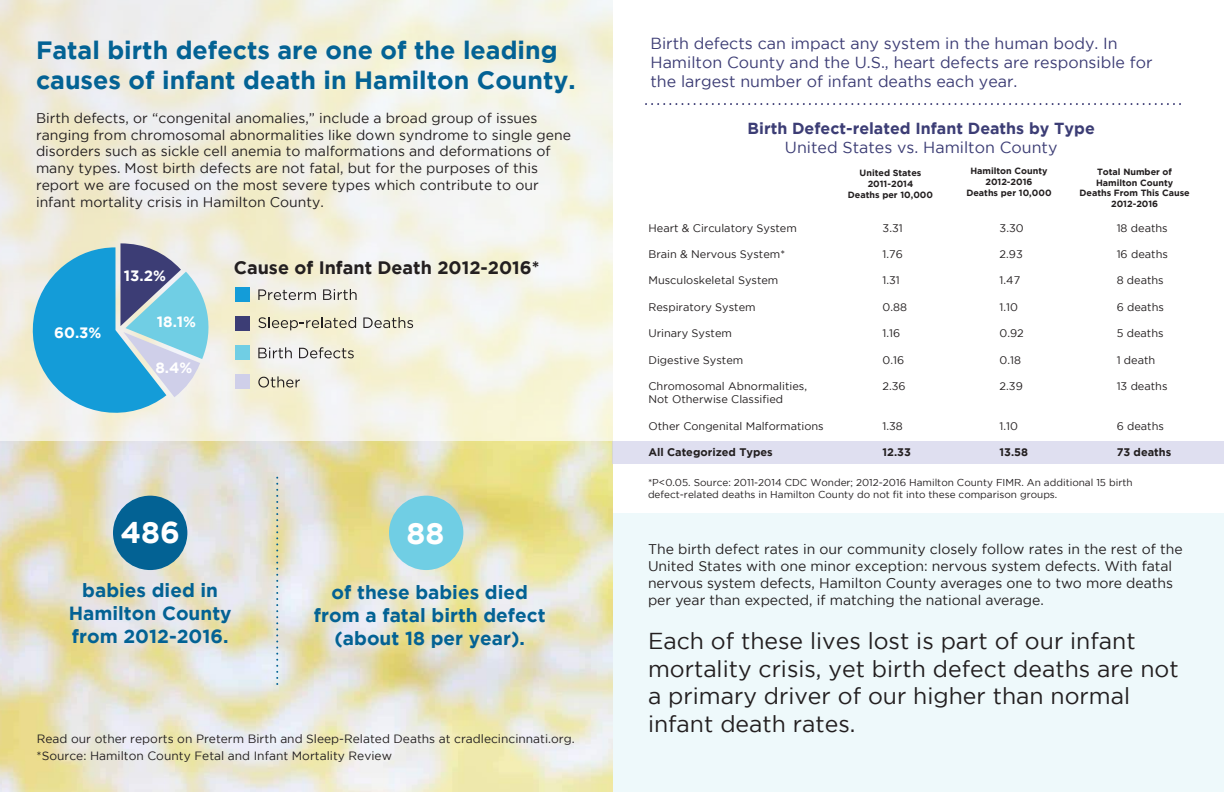
<style>
.page{position:relative;width:1224px;height:792px;background:#fff}
.page>*{position:absolute;margin:0;border:0;box-sizing:border-box;transform-origin:0 0}
.t1{font:700 30px "Gotham";color:#fff}
.t2{font:700 25px/30px "Gotham";color:#036294}
.t3{font:23px/27.6px "Gotham";color:#231f20}
.t4{font:700 19px/22.8px "Gotham";color:#036294;text-align:center}
.t5{font:700 18px "Gotham";color:#231f20}
.t6{font:16px/19.2px "Gotham";color:#3d3d75}
.t7{font:700 16px "Gotham";color:#3c3d75}
.t8{font:16px "Gotham";color:#3c3d75}
.t9{font:700 15px "Gotham";color:#fff}
.t10{font:14px/16.8px "Gotham";color:#231f20}
.t11{font:12px "Gotham";color:#231f20}
.t12{font:11px "Gotham";color:#231f20}
.t13{font:700 11px "Gotham";color:#231f20}
.t14{font:10px/12px "Gotham";color:#231f20}
.t15{font:700 9px/10.8px "Gotham";color:#231f20;text-align:center}
.s1{font-style:inherit}
</style>
<div class="page">
<div style="left:612px;top:514px;width:612px;height:278px;background:#eef9fb"></div>
<img style="left:0;top:440px;width:612px;height:352px">
<svg style="left:0;top:0;width:612px;height:440px"></svg>
<div style="left:612px;top:441px;width:612px;height:23px;background:#dfdff0"></div>
<div style="left:113px;top:496px;width:74px;height:74px;background:#036294;border-radius:50%"></div>
<svg style="left:22px;top:243px;width:193px;height:180px;background:#7fbcd5"></svg>
<svg style="left:276px;top:478px;width:2px;height:207px"></svg>
<div style="left:389px;top:496px;width:74px;height:74px;background:#70cee4;border-radius:50%"></div>
<svg style="left:646px;top:103px;width:535px;height:2px"></svg>
<svg style="left:258px;top:289px;width:58px;height:11px"></svg>
<svg style="left:323px;top:289px;width:34px;height:11px"></svg>
<div style="left:235px;top:287px;width:15px;height:15px;background:#149cd8"></div>
<div style="left:235px;top:316px;width:15px;height:15px;background:#3c3d75"></div>
<div style="left:235px;top:345px;width:15px;height:15px;background:#70cee4"></div>
<div style="left:235px;top:375px;width:15px;height:14px;background:#cfcfe9"></div>
<svg style="left:258px;top:317px;width:98px;height:13px"></svg>
<svg style="left:363px;top:317px;width:50px;height:11px"></svg>
<svg style="left:258px;top:347px;width:34px;height:11px"></svg>
<svg style="left:299px;top:347px;width:55px;height:11px"></svg>
<svg style="left:258px;top:376px;width:42px;height:12px"></svg>
<h2 class="t2" style="left:36px;top:35px;width:541px">Fatal birth defects are one of the leading causes of infant death in Hamilton County.</h2>
<p class="t10" style="left:36px;top:109px;width:537px">Birth defects, or “congenital anomalies,” include a broad group of issues ranging from chromosomal abnormalities like down syndrome to single gene disorders such as sickle cell anemia to malformations and deformations of many types. Most birth defects are not fatal, but for the purposes of this report we are focused on the most severe types which contribute to our infant mortality crisis in Hamilton County.</p>
<p class="t9" style="left:54px;top:324px;width:49px">60.3%</p>
<p class="t9" style="left:124px;top:267px;width:44px">13.2%</p>
<p class="t9" style="left:157px;top:313px;width:41px">18.1%</p>
<p class="t9" style="left:155px;top:359px;width:38px">8.4%</p>
<p class="t5" style="left:234px;top:258px;width:307px">Cause of Infant Death 2012-2016*</p>
<h1 class="t1" style="left:120px;top:515px;width:61px">486</h1>
<h1 class="t1" style="left:406px;top:516px;width:39px">88</h1>
<h3 class="t4" style="left:69px;top:579px;width:164px">babies died in<br>Hamilton County from 2012-2016.</h3>
<h3 class="t4" style="left:314px;top:581px;width:233px">of these babies died from a fatal birth defect (about 18 per year).</h3>
<p class="t11" style="left:37px;top:732px;width:539px">Read our other reports on Preterm Birth and Sleep-Related Deaths at cradlecincinnati.org.</p>
<p class="t11" style="left:37px;top:749px;width:357px">*Source: Hamilton County Fetal and Infant Mortality Review</p>
<p class="t6" style="left:651px;top:33px;width:504px">Birth defects can impact any system in the human body. In<br>Hamilton County and the U.S., heart defects are responsible for the largest number of infant deaths each year.</p>
<p class="t7" style="left:748px;top:119px;width:349px">Birth Defect-related Infant Deaths by Type</p>
<p class="t8" style="left:785px;top:138px;width:274px">United States vs. Hamilton County</p>
<p class="t15" style="left:848px;top:167px;width:87px">United States<br>2011-2014<br>Deaths per 10,000</p>
<p class="t15" style="left:966px;top:166px;width:87px">Hamilton County<br>2012-2016<br>Deaths per 10,000</p>
<p class="t15" style="left:1079px;top:166px;width:112px">Total Number of<br>Hamilton County<br>Deaths From This Cause<br>2012-2016</p>
<p class="t12" style="left:648px;top:222px;width:150px">Heart &amp; Circulatory System</p>
<p class="t12" style="left:883px;top:222px;width:22px">3.31</p>
<p class="t12" style="left:1000px;top:222px;width:26px">3.30</p>
<p class="t12" style="left:1117px;top:222px;width:53px">18 deaths</p>
<p class="t12" style="left:648px;top:248px;width:138px">Brain &amp; Nervous System*</p>
<p class="t12" style="left:883px;top:248px;width:22px">1.76</p>
<p class="t12" style="left:1000px;top:248px;width:25px">2.93</p>
<p class="t12" style="left:1117px;top:248px;width:53px">16 deaths</p>
<p class="t12" style="left:648px;top:274px;width:131px">Musculoskeletal System</p>
<p class="t12" style="left:883px;top:274px;width:19px">1.31</p>
<p class="t12" style="left:1000px;top:274px;width:22px">1.47</p>
<p class="t12" style="left:1117px;top:274px;width:49px">8 deaths</p>
<p class="t12" style="left:648px;top:301px;width:109px">Respiratory System</p>
<p class="t12" style="left:883px;top:301px;width:26px">0.88</p>
<p class="t12" style="left:1000px;top:301px;width:20px">1.10</p>
<p class="t12" style="left:1117px;top:301px;width:49px">6 deaths</p>
<p class="t12" style="left:648px;top:327px;width:85px">Urinary System</p>
<p class="t12" style="left:883px;top:327px;width:19px">1.16</p>
<p class="t12" style="left:1000px;top:327px;width:26px">0.92</p>
<p class="t12" style="left:1117px;top:327px;width:48px">5 deaths</p>
<p class="t12" style="left:648px;top:354px;width:96px">Digestive System</p>
<p class="t12" style="left:883px;top:354px;width:23px">0.16</p>
<p class="t12" style="left:1000px;top:354px;width:23px">0.18</p>
<p class="t12" style="left:1117px;top:354px;width:40px">1 death</p>
<p class="t12" style="left:648px;top:380px;width:160px">Chromosomal Abnormalities,</p>
<p class="t12" style="left:883px;top:380px;width:25px">2.36</p>
<p class="t12" style="left:1000px;top:380px;width:25px">2.39</p>
<p class="t12" style="left:1117px;top:380px;width:52px">13 deaths</p>
<p class="t12" style="left:648px;top:393px;width:136px">Not Otherwise Classified</p>
<p class="t12" style="left:648px;top:420px;width:177px">Other Congenital Malformations</p>
<p class="t12" style="left:883px;top:420px;width:22px">1.38</p>
<p class="t12" style="left:1000px;top:420px;width:20px">1.10</p>
<p class="t12" style="left:1117px;top:420px;width:49px">6 deaths</p>
<p class="t13" style="left:648px;top:446px;width:126px">All Categorized Types</p>
<p class="t13" style="left:883px;top:446px;width:30px">12.33</p>
<p class="t13" style="left:1000px;top:446px;width:30px">13.58</p>
<p class="t13" style="left:1117px;top:446px;width:56px">73 deaths</p>
<p class="t14" style="left:648px;top:476px;width:486px">*P&lt;0.05. Source: 2011-2014 CDC Wonder; 2012-2016 Hamilton County FIMR. An additional 15 birth defect-related deaths in Hamilton County do not fit into these comparison groups.</p>
<p class="t10" style="left:648px;top:541px;width:536px">The birth defect rates in our community closely follow rates in the rest of the United States with one minor exception: nervous system defects. <span class="s1">With fatal nervous system defects, Hamilton County averages one to two more deaths per year than expected, if matching the national average.</span></p>
<h3 class="t3" style="left:648px;top:627px;width:532px">Each of these lives lost is part of our infant mortality crisis, yet birth defect deaths are not a primary driver of our higher than normal infant death rates.</h3>
</div>
